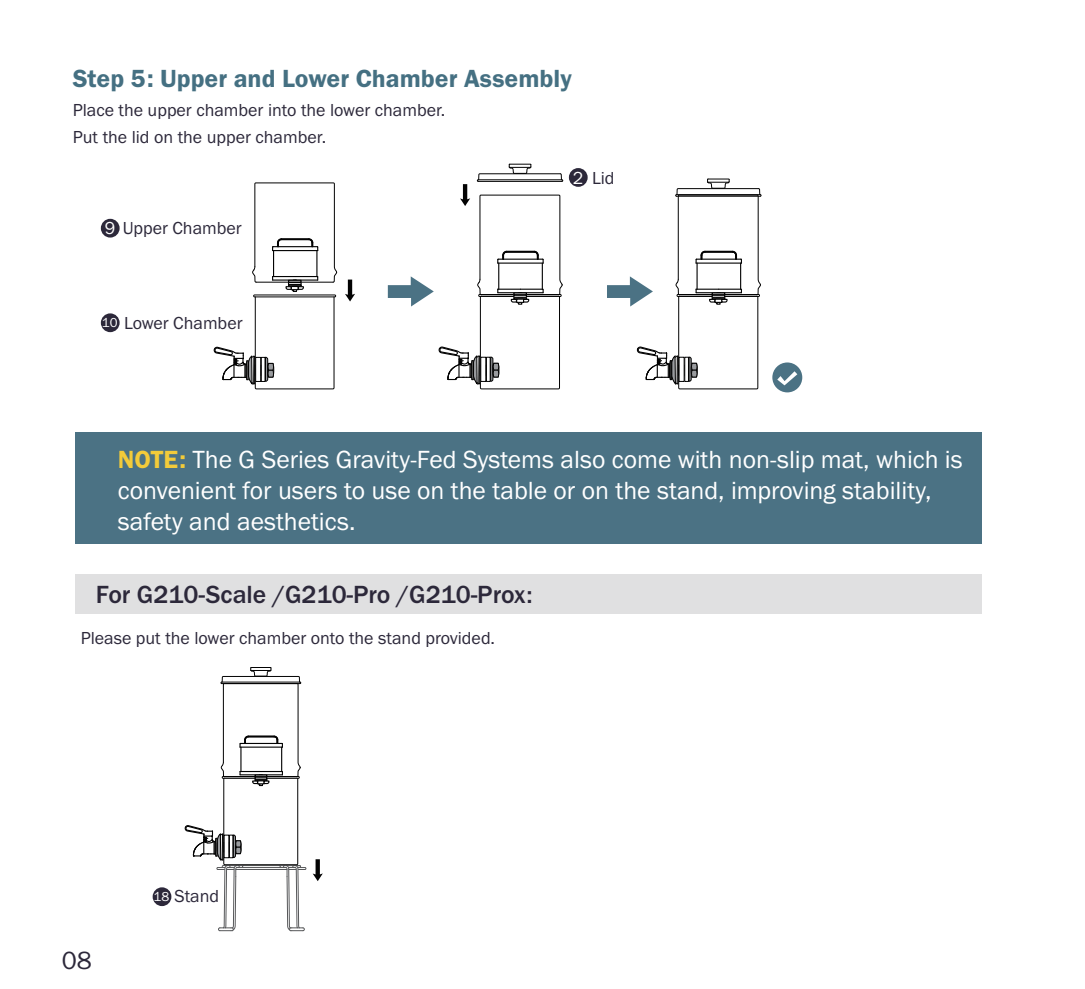
<style>
.page{position:relative;width:1085px;height:989px;background:#fff}
.page>*{position:absolute;margin:0;border:0;box-sizing:border-box;transform-origin:0 0}
.t1{font:25.65px/30.8px "Franklin Gothic URW Boo";color:#fff}
.t2{font:25.65px "Franklin Gothic URW Dem";color:#457082}
.t3{font:500 25.65px "Franklin Gothic URW";color:#2c283a}
.t4{font:25.65px "Franklin Gothic URW Boo";color:#2c283a}
.t5{font:18px/27px "Franklin Gothic URW Boo";color:#2c283a}
.t6{font:18px "Franklin Gothic URW Boo";color:#fff}
.t7{font:13.28px "Franklin Gothic URW Boo";color:#fff}
.s1{color:#fff}
.s2{font-family:"Franklin Gothic URW Dem";color:#f3cb3a}
</style>
<div class="page">
<div style="left:75px;top:432px;width:906px;height:112px;background:#4b7284"></div>
<div style="left:101px;top:219px;width:19px;height:18px;background:#2c283a;border-radius:50%"></div>
<div style="left:569px;top:168px;width:18px;height:19px;background:#2c283a;border-radius:50%"></div>
<div style="left:101px;top:313px;width:19px;height:19px;background:#2c283a;border-radius:50%"></div>
<div style="left:153px;top:887px;width:18px;height:19px;background:#2c283a;border-radius:50%"></div>
<div style="left:75px;top:575px;width:906px;height:39px;background:#e0e0e1"></div>
<svg style="left:345px;top:279px;width:10px;height:22px"></svg>
<svg style="left:213px;top:182px;width:125px;height:208px"></svg>
<svg style="left:388px;top:163px;width:175px;height:227px"></svg>
<svg style="left:607px;top:178px;width:155px;height:212px"></svg>
<svg style="left:184px;top:667px;width:139px;height:265px"></svg>
<div style="left:772px;top:362px;width:30px;height:30px;background:#4b7284;border-radius:50%"></div>
<svg style="left:777px;top:371px;width:20px;height:14px"></svg>
<p class="t2" style="left:73px;top:63px;width:500px">Step 5: Upper and Lower Chamber Assembly</p>
<p class="t5" style="left:73px;top:97px;width:374px">Place the upper chamber into the lower chamber.<br>Put the lid on the upper chamber.</p>
<p class="t5" style="left:105px;top:214px;width:139px"><span class="s1">9</span> Upper Chamber</p>
<p class="t7" style="left:102px;top:314px;width:17px">10</p>
<p class="t5" style="left:124px;top:309px;width:120px">Lower Chamber</p>
<p class="t6" style="left:572px;top:166px;width:12px">2</p>
<p class="t5" style="left:592px;top:164px;width:24px">Lid</p>
<p class="t1" style="left:118px;top:444px;width:846px"><span class="s2">NOTE:</span> The G Series Gravity-Fed Systems also come with non-slip mat, which is convenient for users to use on the table or on the stand, improving stability, safety and aesthetics.</p>
<p class="t3" style="left:96px;top:579px;width:438px">For G210-Scale /G210-Pro /G210-Prox:</p>
<p class="t5" style="left:81px;top:624px;width:415px">Please put the lower chamber onto the stand provided.</p>
<p class="t4" style="left:62px;top:945px;width:32px">08</p>
<p class="t5" style="left:174px;top:882px;width:46px">Stand</p>
<p class="t7" style="left:154px;top:888px;width:17px">18</p>
</div>
